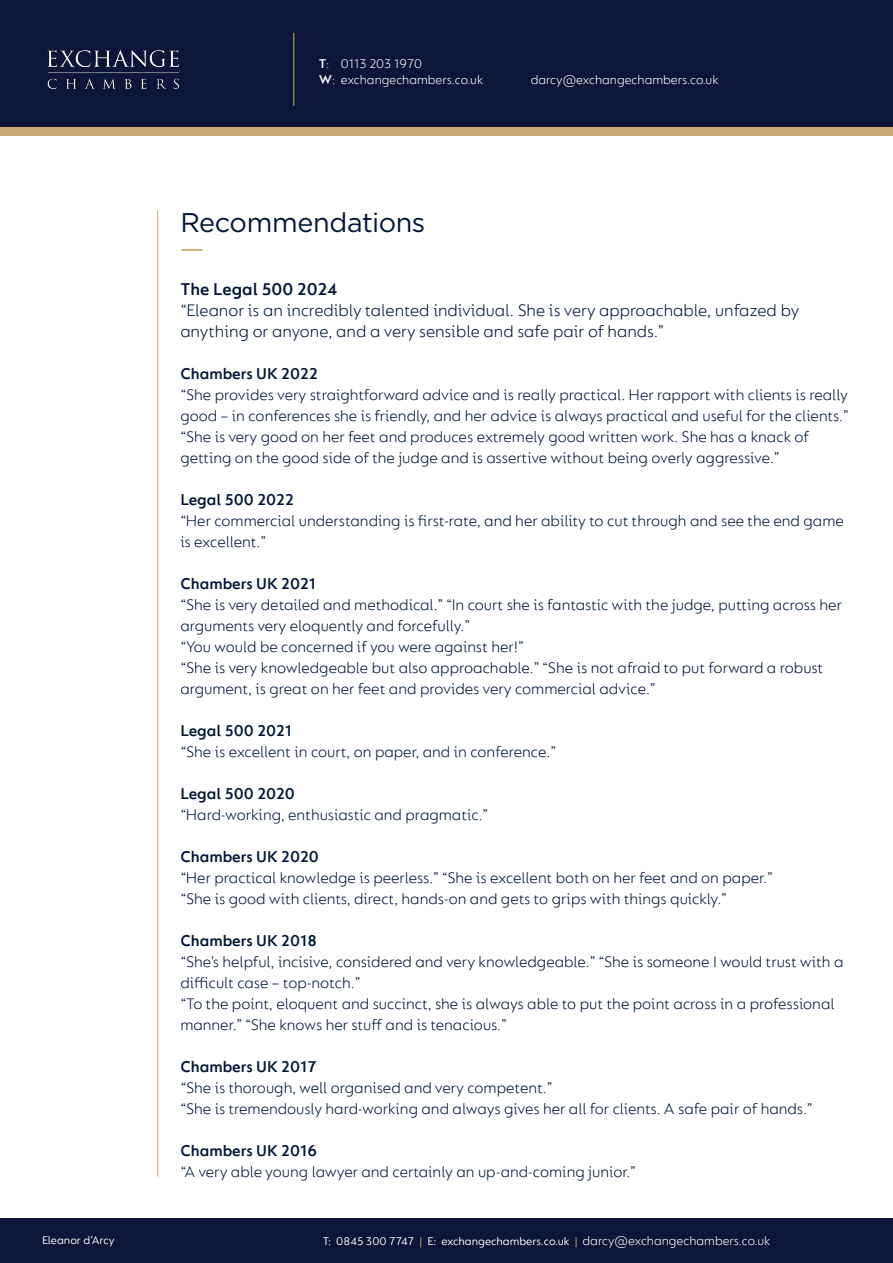
<style>
.page{position:relative;width:893px;height:1263px;background:#fff}
.page>*{position:absolute;margin:0;border:0;box-sizing:border-box;transform-origin:0 0}
.t1{font:27px "Gotham";letter-spacing:-.015em;color:#001537}
.t2{font:300 18px/21px "FS Lucas";color:#001537}
.t3{font:600 18px "FS Lucas";color:#001537}
.t4{font:300 16.5px/21px "FS Lucas";color:#001537}
.t5{font:600 16.5px "FS Lucas";color:#001537}
.t6{font:300 13.5px/16.2px "FS Lucas";color:#fff}
.t7{font:12px "FS Lucas";color:#fff}
.s1{font-weight:600}
.s2{color:#cbaa76}
</style>
<div class="page">
<div style="left:0;top:64px;width:893px;height:72px;background:#cbaa76"></div>
<div style="left:0;top:0;width:893px;height:127px;background:#0d1638"></div>
<div style="left:0;top:1219px;width:893px;height:44px;background:#0d1638"></div>
<img style="left:47px;top:50px;width:132px;height:39px">
<hr style="left:293px;top:33px;width:1px;height:73px;background:#cbaa76">
<hr style="left:157px;top:211px;width:1px;height:966px;background:#cbaa76">
<hr style="left:181px;top:249px;width:21px;height:2px;background:#cbaa76">
<p class="t6" style="left:319px;top:55px;width:166px"><span class="s1">T</span>: 0113 203 1970<br><span class="s1">W</span>: exchangechambers.co.uk</p>
<p class="t6" style="left:531px;top:71px;width:189px">darcy@exchangechambers.co.uk</p>
<p class="t1" style="left:180px;top:205px;width:247px">Recommendations</p>
<p class="t3" style="left:180px;top:278px;width:158px">The Legal 500 2024</p>
<p class="t2" style="left:180px;top:299px;width:621px">“Eleanor is an incredibly talented individual. She is very approachable, unfazed by anything or anyone, and a very sensible and safe pair of hands.”</p>
<p class="t5" style="left:180px;top:364px;width:139px">Chambers UK 2022</p>
<p class="t4" style="left:180px;top:383px;width:670px">“She provides very straightforward advice and is really practical. Her rapport with clients is really good – in conferences she is friendly, and her advice is always practical and useful for the clients.”</p>
<p class="t4" style="left:180px;top:425px;width:630px">“She is very good on her feet and produces extremely good written work. She has a knack of getting on the good side of the judge and is assertive without being overly aggressive.”</p>
<p class="t5" style="left:180px;top:490px;width:115px">Legal 500 2022</p>
<p class="t4" style="left:180px;top:509px;width:665px">“Her commercial understanding is first-rate, and her ability to cut through and see the end game is excellent.”</p>
<p class="t5" style="left:180px;top:574px;width:137px">Chambers UK 2021</p>
<p class="t4" style="left:180px;top:593px;width:663px">“She is very detailed and methodical.” “In court she is fantastic with the judge, putting across her arguments very eloquently and forcefully.”</p>
<p class="t4" style="left:180px;top:635px;width:345px">“You would be concerned if you were against her!”</p>
<p class="t4" style="left:180px;top:656px;width:645px">“She is very knowledgeable but also approachable.” “She is not afraid to put forward a robust argument, is great on her feet and provides very commercial advice.”</p>
<p class="t5" style="left:180px;top:721px;width:113px">Legal 500 2021</p>
<p class="t4" style="left:180px;top:740px;width:377px">“She is excellent in court, on paper, and in conference.”</p>
<p class="t5" style="left:180px;top:784px;width:116px">Legal 500 2020</p>
<p class="t4" style="left:180px;top:803px;width:310px">“Hard-working, enthusiastic and pragmatic.”</p>
<p class="t5" style="left:180px;top:847px;width:140px">Chambers UK 2020</p>
<p class="t4" style="left:180px;top:866px;width:594px">“Her practical knowledge is peerless.” “She is excellent both on her feet and on paper.”</p>
<p class="t4" style="left:180px;top:887px;width:548px">“She is good with clients, direct, hands-on and gets to grips with things quickly.”</p>
<p class="t5" style="left:180px;top:931px;width:138px">Chambers UK 2018</p>
<p class="t4" style="left:180px;top:950px;width:665px">“She’s helpful, incisive, considered and very knowledgeable.” “She is someone I would trust with a difficult case – top-notch.”</p>
<p class="t4" style="left:180px;top:992px;width:656px">“To the point, eloquent and succinct, she is always able to put the point across in a professional manner.” “She knows her stuff and is tenacious.”</p>
<p class="t5" style="left:180px;top:1057px;width:138px">Chambers UK 2017</p>
<p class="t4" style="left:180px;top:1076px;width:374px">“She is thorough, well organised and very competent.”</p>
<p class="t4" style="left:180px;top:1097px;width:634px">“She is tremendously hard-working and always gives her all for clients. A safe pair of hands.”</p>
<p class="t5" style="left:180px;top:1141px;width:138px">Chambers UK 2016</p>
<p class="t4" style="left:180px;top:1160px;width:457px">“A very able young lawyer and certainly an up-and-coming junior.”</p>
<p class="t6" style="left:583px;top:1233px;width:189px">darcy@exchangechambers.co.uk</p>
<p class="t7" style="left:42px;top:1233px;width:74px">Eleanor d’Arcy</p>
<p class="t7" style="left:323px;top:1235px;width:256px">T: 0845 300 7747 <span class="s2">|</span> E: exchangechambers.co.uk <span class="s2">|</span></p>
</div>
